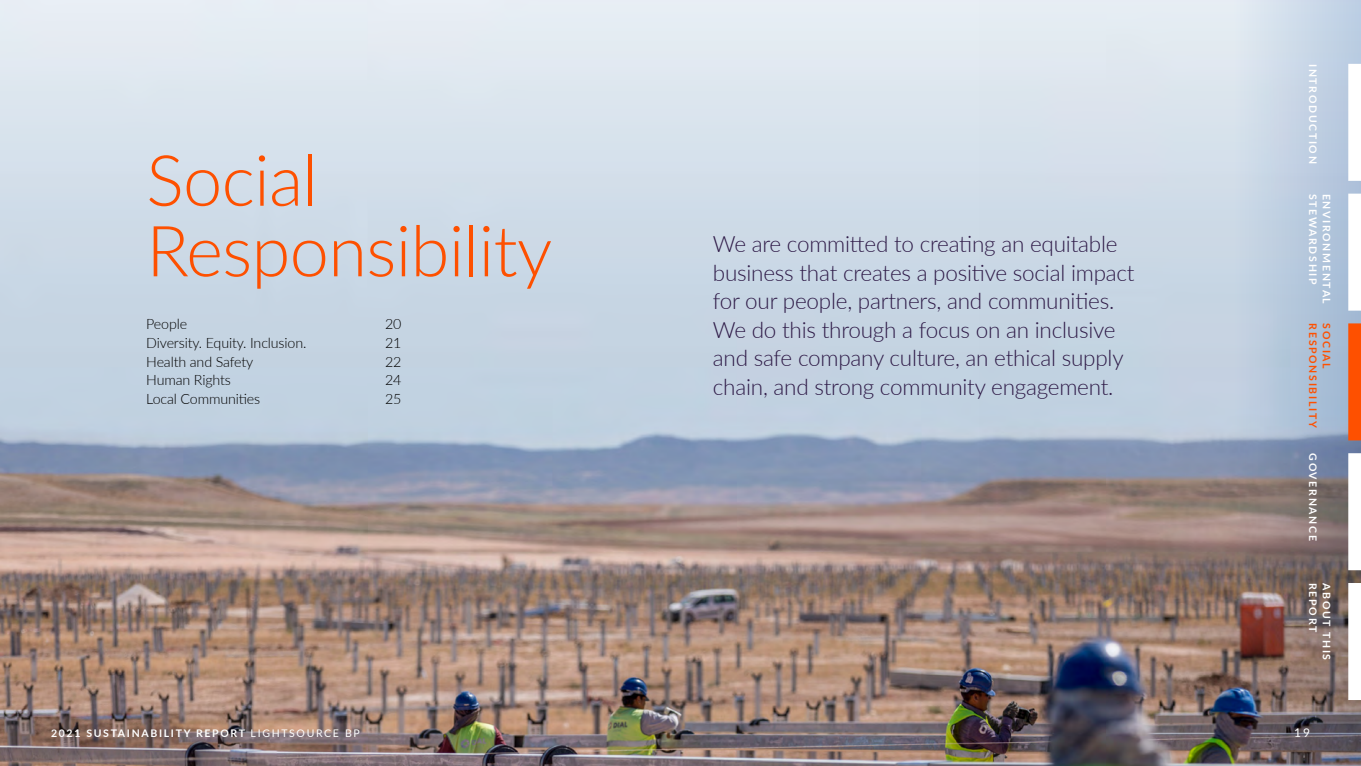
<style>
.page{position:relative;width:1361px;height:766px;background:#fff}
.page>*{position:absolute;margin:0;border:0;box-sizing:border-box;transform-origin:0 0}
.t1{font:300 70.5px/70.5px "Lato";letter-spacing:-.01em;color:#fe5000}
.t2{font:300 22.5px/28.5px "Lato";letter-spacing:-.01em;color:#2e1a47}
.t3{font:300 14.25px "Lato";letter-spacing:-.01em;color:#000}
.t4{font:12px "Lato";color:#fff}
.t5{font:700 10.5px "Lato";letter-spacing:.16em;color:#fff}
.t6{font:700 10.5px "Lato";letter-spacing:.16em;color:#fe5000}
.s1{font-weight:400}
</style>
<div class="page">
<img style="left:0;top:0;width:979px;height:765px">
<svg style="left:979px;top:0;width:382px;height:765px;background:#aaabb3"></svg>
<div style="left:1348px;top:64px;width:13px;height:117px;background:#fff"></div>
<div style="left:1348px;top:193px;width:13px;height:117px;background:#fff"></div>
<div style="left:1348px;top:323px;width:13px;height:117px;background:#fe5000"></div>
<div style="left:1348px;top:453px;width:13px;height:117px;background:#fff"></div>
<div style="left:1348px;top:583px;width:13px;height:116px;background:#fff"></div>
<h1 class="t1" style="left:146px;top:142px;width:407px">Social<br>Responsibility</h1>
<p class="t3" style="left:146px;top:314px;width:42px">People</p>
<p class="t3" style="left:385px;top:314px;width:18px">20</p>
<p class="t3" style="left:146px;top:333px;width:162px">Diversity. Equity. Inclusion.</p>
<p class="t3" style="left:385px;top:333px;width:18px">21</p>
<p class="t3" style="left:146px;top:351px;width:109px">Health and Safety</p>
<p class="t3" style="left:385px;top:351px;width:18px">22</p>
<p class="t3" style="left:146px;top:370px;width:86px">Human Rights</p>
<p class="t3" style="left:385px;top:370px;width:18px">24</p>
<p class="t3" style="left:146px;top:389px;width:115px">Local Communities</p>
<p class="t3" style="left:385px;top:389px;width:18px">25</p>
<p class="t2" style="left:713px;top:229px;width:423px">We are committed to creating an equitable business that creates a positive social impact for our people, partners, and communities.<br>We do this through a focus on an inclusive and safe company culture, an ethical supply chain, and strong community engagement.</p>
<p class="t5" style="left:1320px;top:64px;width:101px;rotate:90deg">INTRODUCTION</p>
<p class="t5" style="left:1320px;top:193px;width:92px;rotate:90deg">STEWARDSHIP</p>
<p class="t5" style="left:1334px;top:193px;width:112px;rotate:90deg">ENVIRONMENTAL</p>
<p class="t6" style="left:1320px;top:323px;width:106px;rotate:90deg">RESPONSIBILITY</p>
<p class="t6" style="left:1334px;top:323px;width:47px;rotate:90deg">SOCIAL</p>
<p class="t5" style="left:1320px;top:453px;width:89px;rotate:90deg">GOVERNANCE</p>
<p class="t5" style="left:1320px;top:583px;width:51px;rotate:90deg">REPORT</p>
<p class="t5" style="left:1334px;top:583px;width:79px;rotate:90deg">ABOUT THIS</p>
<p class="t5" style="left:51px;top:725px;width:310px">2021 SUSTAINABILITY REPORT <span class="s1">LIGHTSOURCE BP</span></p>
<p class="t4" style="left:1294px;top:724px;width:17px">19</p>
</div>
